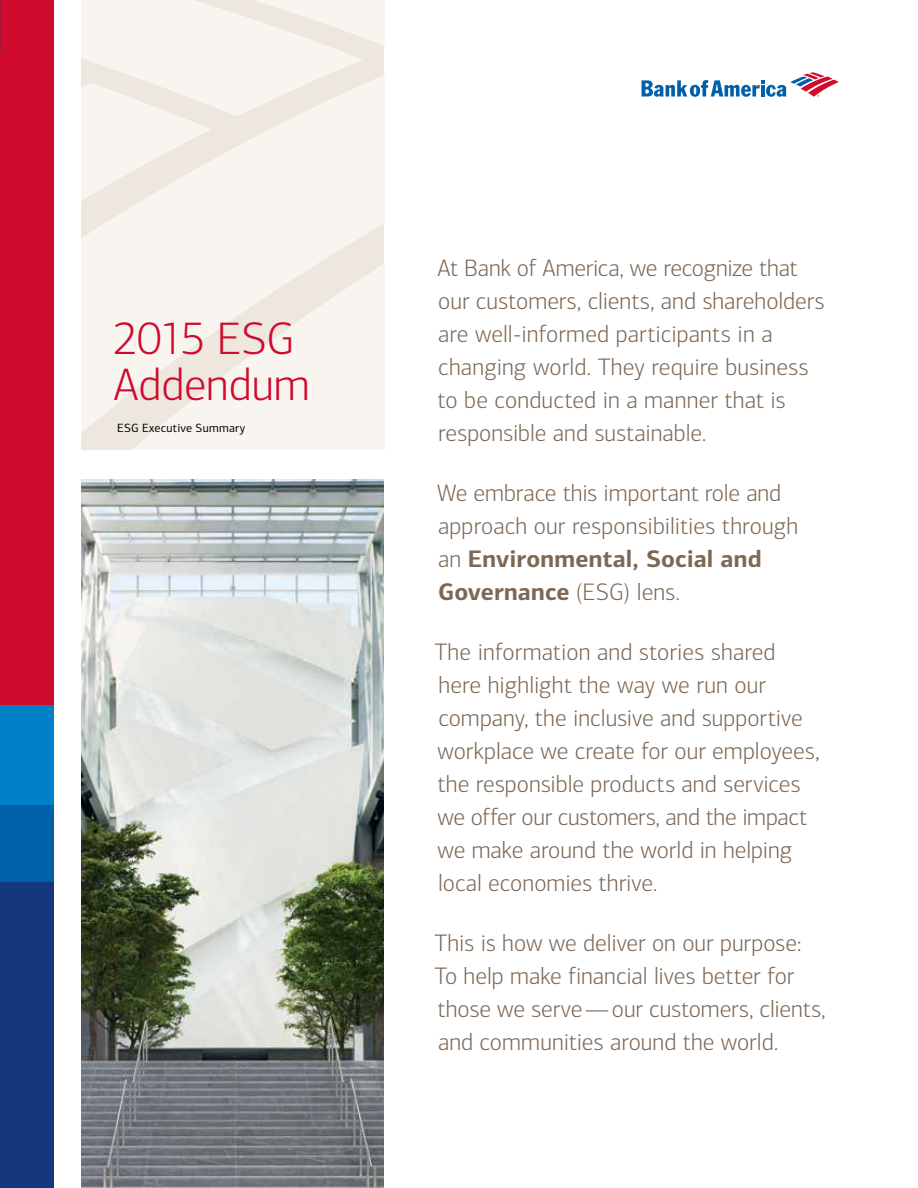
<style>
.page{position:relative;width:918px;height:1188px;background:#fff}
.page>*{position:absolute;margin:0;border:0;box-sizing:border-box;transform-origin:0 0}
.t1{font:300 45.9px/46.5px "Connections";color:#d00a2c}
.t2{font:300 24px/33px "Connections";color:#7d6856}
.t3{font:12px "Connections";letter-spacing:.02em;color:#000}
.s1{font-weight:700}
</style>
<div class="page">
<img style="left:81px;top:480px;width:303px;height:708px">
<div style="left:0;top:882px;width:54px;height:306px;background:#14377d"></div>
<div style="left:0;top:804px;width:54px;height:78px;background:#0061aa"></div>
<div style="left:0;top:705px;width:54px;height:99px;background:#0080c6"></div>
<div style="left:0;top:0;width:54px;height:705px;background:#d00a2c"></div>
<svg style="left:81px;top:0;width:303px;height:450px;fill:#f8f5f1"></svg>
<svg style="left:0;top:0;width:1px;height:54px"></svg>
<svg style="left:642px;top:72px;width:197px;height:25px"></svg>
<h1 class="t1" style="left:114px;top:315px;width:198px">2015 ESG<br>Addendum</h1>
<p class="t3" style="left:117px;top:421px;width:130px">ESG Executive Summary</p>
<p class="t2" style="left:438px;top:252px;width:389px">At Bank of America, we recognize that our customers, clients, and shareholders are well-informed participants in a changing world. They require business to be conducted in a manner that is responsible and sustainable.</p>
<p class="t2" style="left:437px;top:477px;width:363px">We embrace this important role and approach our responsibilities through an <span class="s1">Environmental, Social and<br>Governance</span> (ESG) lens.</p>
<p class="t2" style="left:434px;top:636px;width:387px">The information and stories shared here highlight the way we run our company, the inclusive and supportive workplace we create for our employees, the responsible products and services we offer our customers, and the impact we make around the world in helping local economies thrive.</p>
<p class="t2" style="left:434px;top:927px;width:393px">This is how we deliver on our purpose:<br>To help make financial lives better for those we serve—our customers, clients, and communities around the world.</p>
</div>
